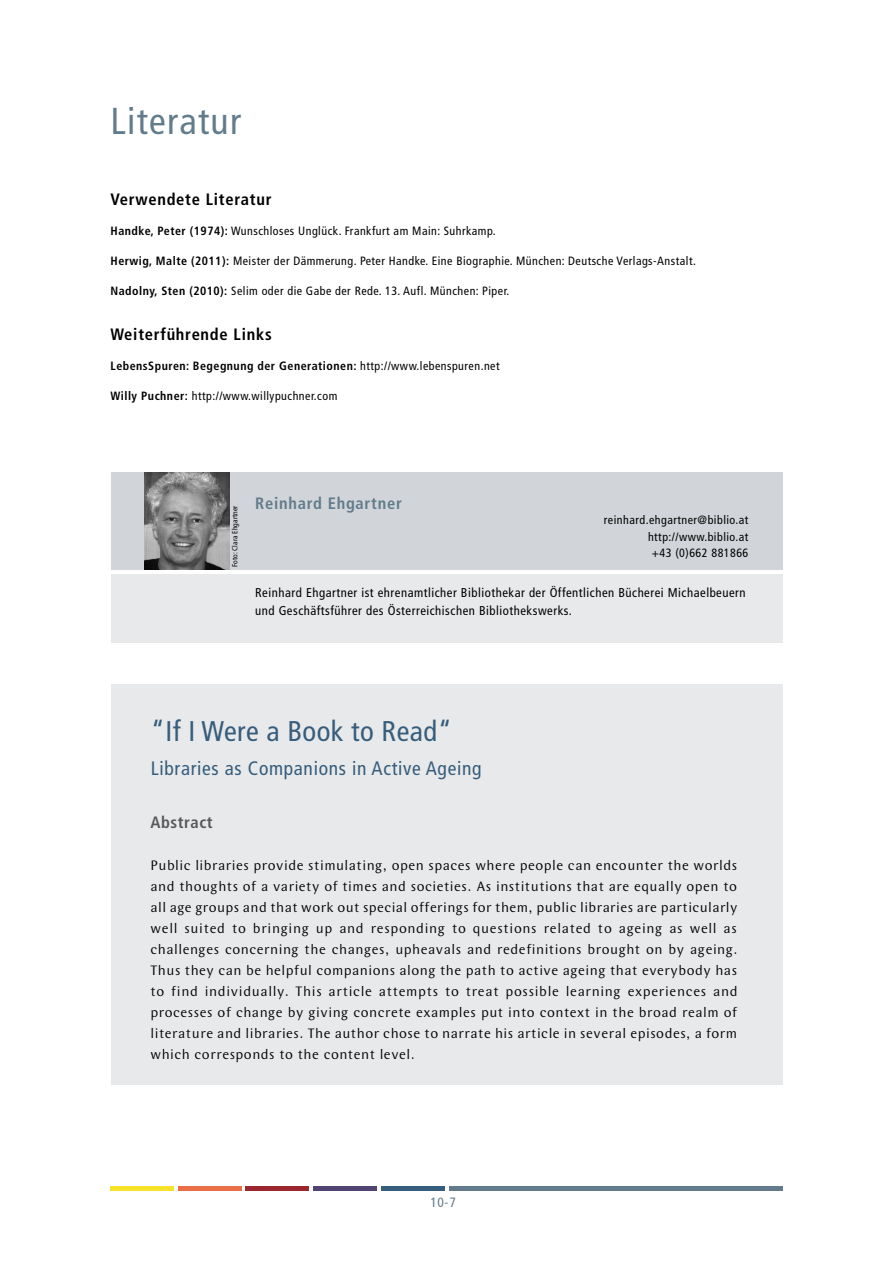
<style>
.page{position:relative;width:893px;height:1263px;background:#fff}
.page>*{position:absolute;margin:0;border:0;box-sizing:border-box;transform-origin:0 0}
.t1{font:condensed 37.5px "Frutiger LT Std";letter-spacing:.035em;color:#627c8c}
.t2{font:condensed 28.5px "Frutiger LT Std";letter-spacing:.015em;color:#365d7b}
.t3{font:condensed 19.5px "Frutiger LT Std";letter-spacing:.035em;color:#365d7b}
.t4{font:700 condensed 16.5px "Frutiger LT Std";letter-spacing:.045em;color:#000}
.t5{font:700 condensed 16.5px "Frutiger LT Std";letter-spacing:.045em;color:#627c8c}
.t6{font:700 condensed 16.5px "Frutiger LT Std";letter-spacing:.035em;color:#57585a}
.t7{font:14.25px/21px "Wunderlich";letter-spacing:.035em;color:#000;text-align:justify}
.t8{font:condensed 13.5px "Frutiger LT Std";color:#627c8c}
.t9{font:condensed 12.75px/18px "Frutiger LT Std";letter-spacing:.04em;color:#000}
.t10{font:condensed 12px/16.5px "Frutiger LT Std";letter-spacing:.04em;color:#000;text-align:right}
.t11{font:700 condensed 12px "Frutiger LT Std";letter-spacing:.04em;color:#000}
.t12{font:condensed 7.5px "Frutiger LT Std";letter-spacing:.005em;color:#000}
.s1{font-weight:700}
.s2{font-weight:400}
</style>
<div class="page">
<div style="left:111px;top:1186px;width:63px;height:5px;background:#f6e329"></div>
<div style="left:178px;top:1186px;width:64px;height:5px;background:#eb6f46"></div>
<div style="left:246px;top:1186px;width:63px;height:5px;background:#9b2731"></div>
<div style="left:313px;top:1186px;width:64px;height:5px;background:#524472"></div>
<div style="left:381px;top:1186px;width:63px;height:5px;background:#365d7b"></div>
<div style="left:449px;top:1186px;width:333px;height:5px;background:#627c8c"></div>
<div style="left:111px;top:472px;width:671px;height:98px;background:#d1d5d9"></div>
<div style="left:111px;top:574px;width:671px;height:68px;background:#e8e9eb"></div>
<img style="left:145px;top:472px;width:85px;height:98px">
<div style="left:111px;top:685px;width:671px;height:400px;background:#e8e9eb"></div>
<h1 class="t1" style="left:111px;top:100px;width:132px">Literatur</h1>
<p class="t4" style="left:111px;top:190px;width:162px">Verwendete Literatur</p>
<p class="t10" style="left:111px;top:223px;width:387px"><span class="s1">Handke, Peter (1974):</span> Wunschloses Unglück. Frankfurt am Main: Suhrkamp.</p>
<p class="t10" style="left:111px;top:253px;width:587px"><span class="s1">Herwig, Malte (2011):</span> Meister der Dämmerung. Peter Handke. Eine Biographie. München: Deutsche Verlags-Anstalt.</p>
<p class="t10" style="left:111px;top:283px;width:400px"><span class="s1">Nadolny, Sten (2010):</span> Selim oder die Gabe der Rede. 13. Aufl. München: Piper.</p>
<p class="t4" style="left:111px;top:325px;width:163px">Weiterführende Links</p>
<p class="t11" style="left:111px;top:359px;width:391px">LebensSpuren: Begegnung der Generationen: <span class="s2">http://www.lebenspuren.net</span></p>
<p class="t10" style="left:111px;top:388px;width:228px"><span class="s1">Willy Puchner:</span> http://www.willypuchner.com</p>
<p class="t12" style="left:230px;top:566px;width:62px;rotate:-90deg">Foto: Clara Ehgartner</p>
<p class="t5" style="left:255px;top:493px;width:148px">Reinhard Ehgartner</p>
<p class="t10" style="left:604px;top:512px;width:146px">reinhard.ehgartner@biblio.at http://www.biblio.at<br>+43 (0)662 881866</p>
<p class="t9" style="left:255px;top:584px;width:492px">Reinhard Ehgartner ist ehrenamtlicher Bibliothekar der Öffentlichen Bücherei Michaelbeuern und Geschäftsführer des Österreichischen Bibliothekswerks.</p>
<h2 class="t2" style="left:151px;top:714px;width:302px">“If I Were a Book to Read“</h2>
<h3 class="t3" style="left:151px;top:757px;width:332px">Libraries as Companions in Active Ageing</h3>
<p class="t6" style="left:151px;top:813px;width:64px">Abstract</p>
<p class="t7" style="left:151px;top:855px;width:589px">Public libraries provide stimulating, open spaces where people can encounter the worlds and thoughts of a variety of times and societies. As institutions that are equally open to all age groups and that work out special offerings for them, public libraries are particularly well suited to bringing up and responding to questions related to ageing as well as challenges concerning the changes, upheavals and redefinitions brought on by ageing.<br>Thus they can be helpful companions along the path to active ageing that everybody has to find individually. This article attempts to treat possible learning experiences and processes of change by giving concrete examples put into context in the broad realm of literature and libraries. The author chose to narrate his article in several episodes, a form which corresponds to the content level.</p>
<p class="t8" style="left:430px;top:1195px;width:27px">10-7</p>
</div>
